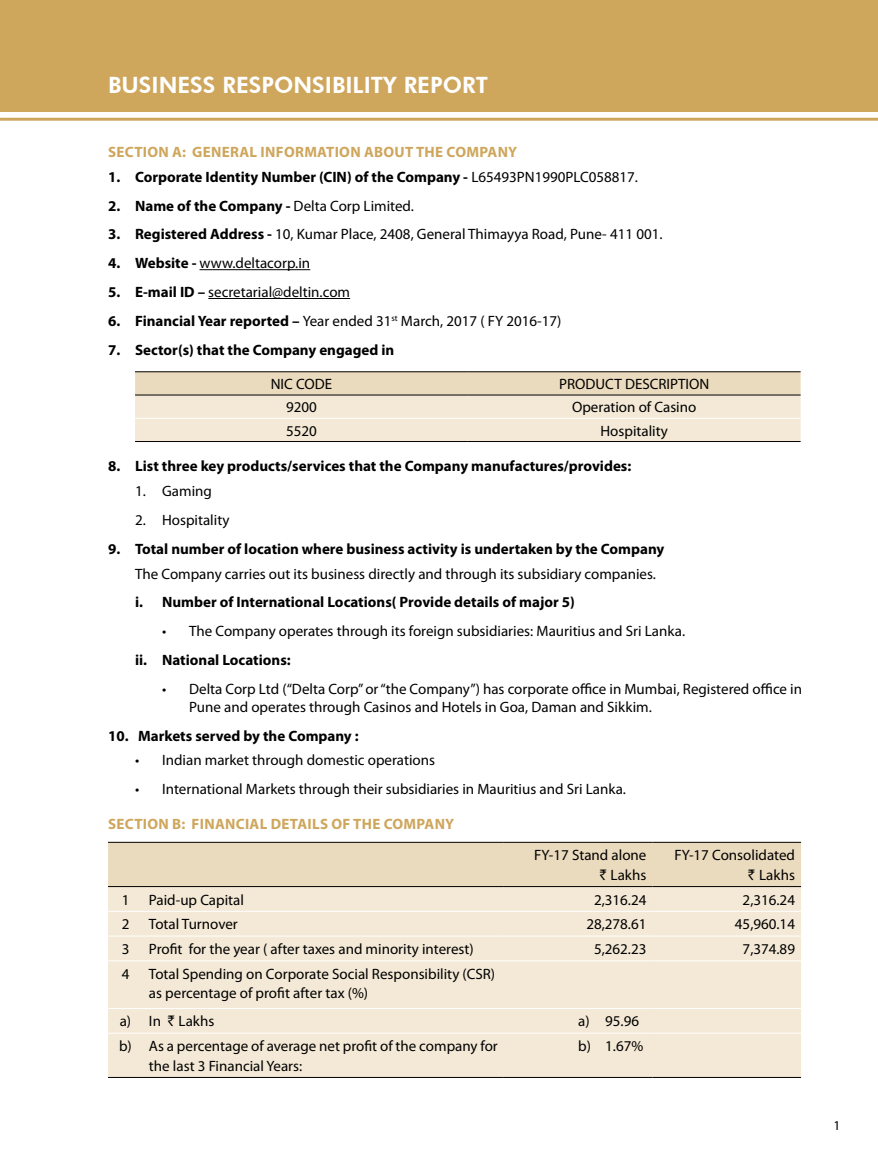
<style>
.page{position:relative;width:878px;height:1161px;background:#fff}
.page>*{position:absolute;margin:0;border:0;box-sizing:border-box;transform-origin:0 0}
.t1{font:800 22.5px "Futura BT";color:#fff}
.t2{font:15px/19.5px "Myriad Pro";color:#000}
.t3{font:700 15px "Myriad Pro";color:#000}
.t4{font:700 15px "Myriad Pro";letter-spacing:.02em;color:#cea65c}
.t5{font:13.5px "Myriad Pro";color:#000}
.s1{font-weight:400}
.s2{font-weight:700}
.s3{font-family:"Rupee"}
</style>
<div class="page">
<svg style="left:0;top:118px;width:878px;height:3px;background:#d2ae6b"></svg>
<div style="left:0;top:0;width:878px;height:112px;background:#cea65c"></div>
<hr style="left:199px;top:269px;width:111px;height:1px;background:#000">
<hr style="left:208px;top:298px;width:142px;height:1px;background:#000">
<svg style="left:135px;top:372px;width:665px;height:69px;background:#ede1cb"></svg>
<hr style="left:135px;top:418px;width:333px;height:1px;background:#fff">
<hr style="left:468px;top:418px;width:332px;height:1px;background:#fff">
<hr style="left:135px;top:441px;width:333px;height:1px;background:#000">
<hr style="left:468px;top:441px;width:332px;height:1px;background:#000">
<hr style="left:135px;top:371px;width:333px;height:1px;background:#000">
<hr style="left:468px;top:371px;width:332px;height:1px;background:#000">
<hr style="left:135px;top:395px;width:333px;height:1px;background:#000">
<hr style="left:468px;top:395px;width:332px;height:1px;background:#000">
<div style="left:108px;top:843px;width:693px;height:43px;background:#ebdbbe"></div>
<div style="left:108px;top:887px;width:693px;height:190px;background:#f3e9d6"></div>
<hr style="left:108px;top:911px;width:35px;height:1px;background:#fff">
<hr style="left:143px;top:911px;width:361px;height:1px;background:#fff">
<hr style="left:504px;top:911px;width:148px;height:1px;background:#fff">
<hr style="left:652px;top:911px;width:149px;height:1px;background:#fff">
<hr style="left:108px;top:936px;width:35px;height:1px;background:#fff">
<hr style="left:143px;top:936px;width:361px;height:1px;background:#fff">
<hr style="left:504px;top:936px;width:148px;height:1px;background:#fff">
<hr style="left:652px;top:936px;width:149px;height:1px;background:#fff">
<hr style="left:108px;top:960px;width:35px;height:1px;background:#fff">
<hr style="left:143px;top:960px;width:361px;height:1px;background:#fff">
<hr style="left:504px;top:960px;width:148px;height:1px;background:#fff">
<hr style="left:652px;top:960px;width:149px;height:1px;background:#fff">
<hr style="left:108px;top:1008px;width:35px;height:1px;background:#fff">
<hr style="left:143px;top:1008px;width:361px;height:1px;background:#fff">
<hr style="left:504px;top:1008px;width:148px;height:1px;background:#fff">
<hr style="left:652px;top:1008px;width:149px;height:1px;background:#fff">
<hr style="left:108px;top:1033px;width:35px;height:1px;background:#fff">
<hr style="left:143px;top:1033px;width:361px;height:1px;background:#fff">
<hr style="left:504px;top:1033px;width:148px;height:1px;background:#fff">
<hr style="left:652px;top:1033px;width:149px;height:1px;background:#fff">
<hr style="left:108px;top:842px;width:35px;height:1px;background:#000">
<hr style="left:143px;top:842px;width:361px;height:1px;background:#000">
<hr style="left:504px;top:842px;width:148px;height:1px;background:#000">
<hr style="left:652px;top:842px;width:149px;height:1px;background:#000">
<hr style="left:108px;top:886px;width:35px;height:1px;background:#000">
<hr style="left:143px;top:886px;width:361px;height:1px;background:#000">
<hr style="left:504px;top:886px;width:148px;height:1px;background:#000">
<hr style="left:652px;top:886px;width:149px;height:1px;background:#000">
<hr style="left:108px;top:1077px;width:35px;height:1px;background:#000">
<hr style="left:143px;top:1077px;width:361px;height:1px;background:#000">
<hr style="left:504px;top:1077px;width:148px;height:1px;background:#000">
<hr style="left:652px;top:1077px;width:149px;height:1px;background:#000">
<h1 class="t1" style="left:108px;top:71px;width:381px">BUSINESS RESPONSIBILITY REPORT</h1>
<p class="t4" style="left:108px;top:142px;width:410px">SECTION A: GENERAL INFORMATION ABOUT THE COMPANY</p>
<p class="t3" style="left:108px;top:167px;width:531px">1. Corporate Identity Number (CIN) of the Company - <span class="s1">L65493PN1990PLC058817.</span></p>
<p class="t3" style="left:108px;top:196px;width:307px">2. Name of the Company - <span class="s1">Delta Corp Limited.</span></p>
<p class="t2" style="left:108px;top:224px;width:556px"><span class="s2">3. Registered Address -</span> 10, Kumar Place, 2408, General Thimayya Road, Pune- 411 001.</p>
<p class="t2" style="left:108px;top:253px;width:204px"><span class="s2">4. Website -</span> www.deltacorp.in</p>
<p class="t2" style="left:108px;top:282px;width:243px"><span class="s2">5. E-mail ID –</span> secretarial@deltin.com</p>
<p class="t2" style="left:108px;top:311px;width:455px"><span class="s2">6. Financial Year reported –</span> Year ended 31<sup>st</sup> March, 2017 ( FY 2016-17)</p>
<p class="t3" style="left:108px;top:340px;width:288px">7. Sector(s) that the Company engaged in</p>
<p class="t2" style="left:271px;top:374px;width:63px">NIC CODE</p>
<p class="t2" style="left:559px;top:374px;width:152px">PRODUCT DESCRIPTION</p>
<p class="t2" style="left:286px;top:397px;width:32px">9200</p>
<p class="t2" style="left:572px;top:397px;width:126px">Operation of Casino</p>
<p class="t2" style="left:286px;top:421px;width:32px">5520</p>
<p class="t2" style="left:600px;top:421px;width:69px">Hospitality</p>
<p class="t3" style="left:108px;top:457px;width:524px">8. List three key products/services that the Company manufactures/provides:</p>
<p class="t2" style="left:135px;top:481px;width:78px">1. Gaming</p>
<p class="t2" style="left:135px;top:510px;width:96px">2. Hospitality</p>
<p class="t3" style="left:108px;top:539px;width:557px">9. Total number of location where business activity is undertaken by the Company</p>
<p class="t2" style="left:135px;top:564px;width:522px">The Company carries out its business directly and through its subsidiary companies.</p>
<p class="t3" style="left:135px;top:593px;width:441px">i. Number of International Locations( Provide details of major 5)</p>
<p class="t2" style="left:162px;top:621px;width:524px">• The Company operates through its foreign subsidiaries: Mauritius and Sri Lanka.</p>
<p class="t3" style="left:135px;top:650px;width:157px">ii. National Locations:</p>
<p class="t2" style="left:189px;top:679px;width:614px;line-height:18px;text-indent:-27px">• Delta Corp Ltd (“Delta Corp” or “the Company”) has corporate office in Mumbai, Registered office in<br>Pune and operates through Casinos and Hotels in Goa, Daman and Sikkim.</p>
<p class="t3" style="left:108px;top:726px;width:252px">10. Markets served by the Company :</p>
<p class="t2" style="left:135px;top:750px;width:301px">• Indian market through domestic operations</p>
<p class="t2" style="left:135px;top:779px;width:492px">• International Markets through their subsidiaries in Mauritius and Sri Lanka.</p>
<p class="t4" style="left:108px;top:814px;width:347px">SECTION B: FINANCIAL DETAILS OF THE COMPANY</p>
<p class="t2" style="left:534px;top:845px;width:114px;text-align:right">FY-17 Stand alone <span class="s3">`</span> Lakhs</p>
<p class="t2" style="left:674px;top:845px;width:122px;text-align:right">FY-17 Consolidated <span class="s3">`</span> Lakhs</p>
<p class="t2" style="left:122px;top:890px;width:9px">1</p>
<p class="t2" style="left:149px;top:890px;width:96px">Paid-up Capital</p>
<p class="t2" style="left:594px;top:890px;width:54px">2,316.24</p>
<p class="t2" style="left:742px;top:890px;width:54px">2,316.24</p>
<p class="t2" style="left:122px;top:914px;width:9px">2</p>
<p class="t2" style="left:149px;top:914px;width:90px">Total Turnover</p>
<p class="t2" style="left:586px;top:914px;width:62px">28,278.61</p>
<p class="t2" style="left:735px;top:914px;width:62px">45,960.14</p>
<p class="t2" style="left:122px;top:939px;width:9px">3</p>
<p class="t2" style="left:149px;top:939px;width:326px">Profit for the year ( after taxes and minority interest)</p>
<p class="t2" style="left:594px;top:939px;width:54px">5,262.23</p>
<p class="t2" style="left:742px;top:939px;width:54px">7,374.89</p>
<p class="t2" style="left:122px;top:964px;width:9px">4</p>
<p class="t2" style="left:149px;top:964px;width:347px">Total Spending on Corporate Social Responsibility (CSR) as percentage of profit after tax (%)</p>
<p class="t2" style="left:120px;top:1011px;width:96px">a) In <span class="s3">`</span> Lakhs</p>
<p class="t2" style="left:578px;top:1011px;width:62px">a) 95.96</p>
<p class="t2" style="left:149px;top:1036px;width:350px;text-indent:-30px">b) As a percentage of average net profit of the company for the last 3 Financial Years:</p>
<p class="t2" style="left:578px;top:1036px;width:67px">b) 1.67%</p>
<p class="t5" style="left:833px;top:1117px;width:8px">1</p>
</div>
